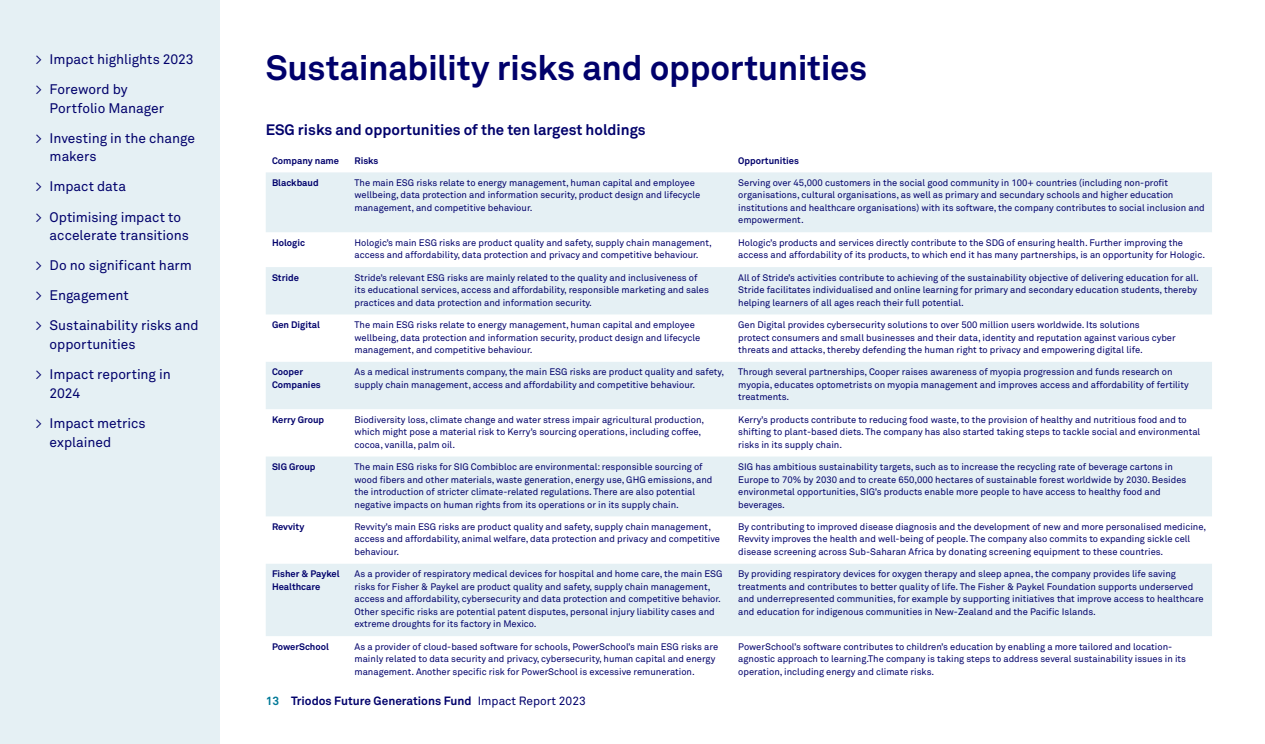
<style>
.page{position:relative;width:1265px;height:744px;background:#fff}
.page>*{position:absolute;margin:0;border:0;box-sizing:border-box;transform-origin:0 0}
.t1{font:700 34.75px "Akkurat Pro";letter-spacing:-.01em;color:#00006b}
.t2{font:700 15px "Akkurat Pro";color:#00006b}
.t3{font:13.75px/30px "Akkurat Pro";letter-spacing:-.005em;color:#00006b}
.t4{font:700 11.88px "Akkurat Pro";color:#00006b}
.t5{font:9.38px/12.5px "Akkurat Pro";color:#00006b}
.t6{font:700 9.38px/12.5px "Akkurat Pro";color:#00006b}
.s1{color:#007997}
.s2{font-weight:400}
</style>
<div class="page">
<div style="left:0;top:0;width:220px;height:744px;background:#e5f0f4"></div>
<svg style="left:266px;top:172px;width:946px;height:464px;fill:#e5f0f4"></svg>
<h3 class="t3" style="left:35px;top:44px;width:160px">&gt; Impact highlights 2023 &gt; Foreword by</h3>
<h3 class="t3" style="left:35px;top:93px;width:161px;text-indent:14px">Portfolio Manager<br>&gt; Investing in the change</h3>
<h3 class="t3" style="left:35px;top:142px;width:147px;text-indent:14px">makers<br>&gt; Impact data<br>&gt; Optimising impact to</h3>
<h3 class="t3" style="left:35px;top:220px;width:165px;text-indent:14px">accelerate transitions &gt; Do no significant harm &gt; Engagement<br>&gt; Sustainability risks and</h3>
<h3 class="t3" style="left:35px;top:329px;width:137px;text-indent:14px">opportunities<br>&gt; Impact reporting in</h3>
<h3 class="t3" style="left:35px;top:378px;width:112px;text-indent:14px">2024<br>&gt; Impact metrics</h3>
<h3 class="t3" style="left:50px;top:427px;width:63px">explained</h3>
<h1 class="t1" style="left:266px;top:46px;width:603px">Sustainability risks and opportunities</h1>
<h2 class="t2" style="left:266px;top:120px;width:382px">ESG risks and opportunities of the ten largest holdings</h2>
<p class="t6" style="left:272px;top:154px;width:69px">Company name</p>
<p class="t6" style="left:355px;top:154px;width:25px">Risks</p>
<p class="t6" style="left:738px;top:154px;width:62px">Opportunities</p>
<p class="t6" style="left:272px;top:176px;width:48px">Blackbaud</p>
<p class="t5" style="left:355px;top:176px;width:347px">The main ESG risks relate to energy management, human capital and employee wellbeing, data protection and information security, product design and lifecycle management, and competitive behaviour.</p>
<p class="t5" style="left:738px;top:176px;width:468px">Serving over 45,000 customers in the social good community in 100+ countries (including non-profit organisations, cultural organisations, as well as primary and secundary schools and higher education institutions and healthcare organisations) with its software, the company contributes to social inclusion and empowerment.</p>
<p class="t6" style="left:272px;top:236px;width:35px">Hologic</p>
<p class="t5" style="left:355px;top:236px;width:359px">Hologic’s main ESG risks are product quality and safety, supply chain management, access and affordability, data protection and privacy and competitive behaviour.</p>
<p class="t5" style="left:738px;top:236px;width:468px">Hologic’s products and services directly contribute to the SDG of ensuring health. Further improving the access and affordability of its products, to which end it has many partnerships, is an opportunity for Hologic.</p>
<p class="t6" style="left:272px;top:271px;width:28px">Stride</p>
<p class="t5" style="left:355px;top:271px;width:356px">Stride’s relevant ESG risks are mainly related to the quality and inclusiveness of its educational services, access and affordability, responsible marketing and sales practices and data protection and information security.</p>
<p class="t5" style="left:738px;top:271px;width:462px">All of Stride’s activities contribute to achieving of the sustainability objective of delivering education for all.<br>Stride facilitates individualised and online learning for primary and secondary education students, thereby helping learners of all ages reach their full potential.</p>
<p class="t6" style="left:272px;top:318px;width:49px">Gen Digital</p>
<p class="t5" style="left:355px;top:318px;width:347px">The main ESG risks relate to energy management, human capital and employee wellbeing, data protection and information security, product design and lifecycle management, and competitive behaviour.</p>
<p class="t5" style="left:738px;top:318px;width:439px">Gen Digital provides cybersecurity solutions to over 500 million users worldwide. Its solutions<br>protect consumers and small businesses and their data, identity and reputation against various cyber threats and attacks, thereby defending the human right to privacy and empowering digital life.</p>
<p class="t6" style="left:272px;top:366px;width:50px">Cooper<br>Companies</p>
<p class="t5" style="left:355px;top:366px;width:371px">As a medical instruments company, the main ESG risks are product quality and safety, supply chain management, access and affordability and competitive behaviour.</p>
<p class="t5" style="left:738px;top:366px;width:452px">Through several partnerships, Cooper raises awareness of myopia progression and funds research on myopia, educates optometrists on myopia management and improves access and affordability of fertility treatments.</p>
<p class="t6" style="left:272px;top:413px;width:54px">Kerry Group</p>
<p class="t5" style="left:355px;top:413px;width:351px">Biodiversity loss, climate change and water stress impair agricultural production, which might pose a material risk to Kerry’s sourcing operations, including coffee, cocoa, vanilla, palm oil.</p>
<p class="t5" style="left:738px;top:413px;width:464px">Kerry’s products contribute to reducing food waste, to the provision of healthy and nutritious food and to shifting to plant-based diets. The company has also started taking steps to tackle social and environmental risks in its supply chain.</p>
<p class="t6" style="left:272px;top:460px;width:45px">SIG Group</p>
<p class="t5" style="left:355px;top:460px;width:360px">The main ESG risks for SIG Combibloc are environmental: responsible sourcing of wood fibers and other materials, waste generation, energy use, GHG emissions, and the introduction of stricter climate-related regulations. There are also potential negative impacts on human rights from its operations or in its supply chain.</p>
<p class="t5" style="left:738px;top:460px;width:450px">SIG has ambitious sustainability targets, such as to increase the recycling rate of beverage cartons in Europe to 70% by 2030 and to create 650,000 hectares of sustainable forest worldwide by 2030. Besides environmetal opportunities, SIG’s products enable more people to have access to healthy food and beverages.</p>
<p class="t6" style="left:272px;top:520px;width:34px">Revvity</p>
<p class="t5" style="left:355px;top:520px;width:367px">Revvity’s main ESG risks are product quality and safety, supply chain management, access and affordability, animal welfare, data protection and privacy and competitive behaviour.</p>
<p class="t5" style="left:738px;top:520px;width:469px">By contributing to improved disease diagnosis and the development of new and more personalised medicine,<br>Revvity improves the health and well-being of people. The company also commits to expanding sickle cell disease screening across Sub-Saharan Africa by donating screening equipment to these countries.</p>
<p class="t6" style="left:272px;top:568px;width:69px">Fisher &amp; Paykel<br>Healthcare</p>
<p class="t5" style="left:355px;top:568px;width:369px">As a provider of respiratory medical devices for hospital and home care, the main ESG risks for Fisher &amp; Paykel are product quality and safety, supply chain management, access and affordability, cybersecurity and data protection and competitive behavior.<br>Other specific risks are potential patent disputes, personal injury liability cases and extreme droughts for its factory in Mexico.</p>
<p class="t5" style="left:738px;top:568px;width:467px">By providing respiratory devices for oxygen therapy and sleep apnea, the company provides life saving treatments and contributes to better quality of life. The Fisher &amp; Paykel Foundation supports underserved and underrepresented communities, for example by supporting initiatives that improve access to healthcare and education for indigenous communities in New-Zealand and the Pacific Islands.</p>
<p class="t6" style="left:272px;top:640px;width:59px">PowerSchool</p>
<p class="t5" style="left:355px;top:640px;width:365px">As a provider of cloud-based software for schools, PowerSchool’s main ESG risks are mainly related to data security and privacy, cybersecurity, human capital and energy management. Another specific risk for PowerSchool is excessive remuneration.</p>
<p class="t5" style="left:738px;top:640px;width:449px">PowerSchool’s software contributes to children’s education by enabling a more tailored and location&shy;agnostic approach to learning.The company is taking steps to address several sustainability issues in its operation, including energy and climate risks.</p>
<p class="t4" style="left:266px;top:693px;width:322px"><span class="s1">13</span> Triodos Future Generations Fund <span class="s2">Impact Report 2023</span></p>
</div>
